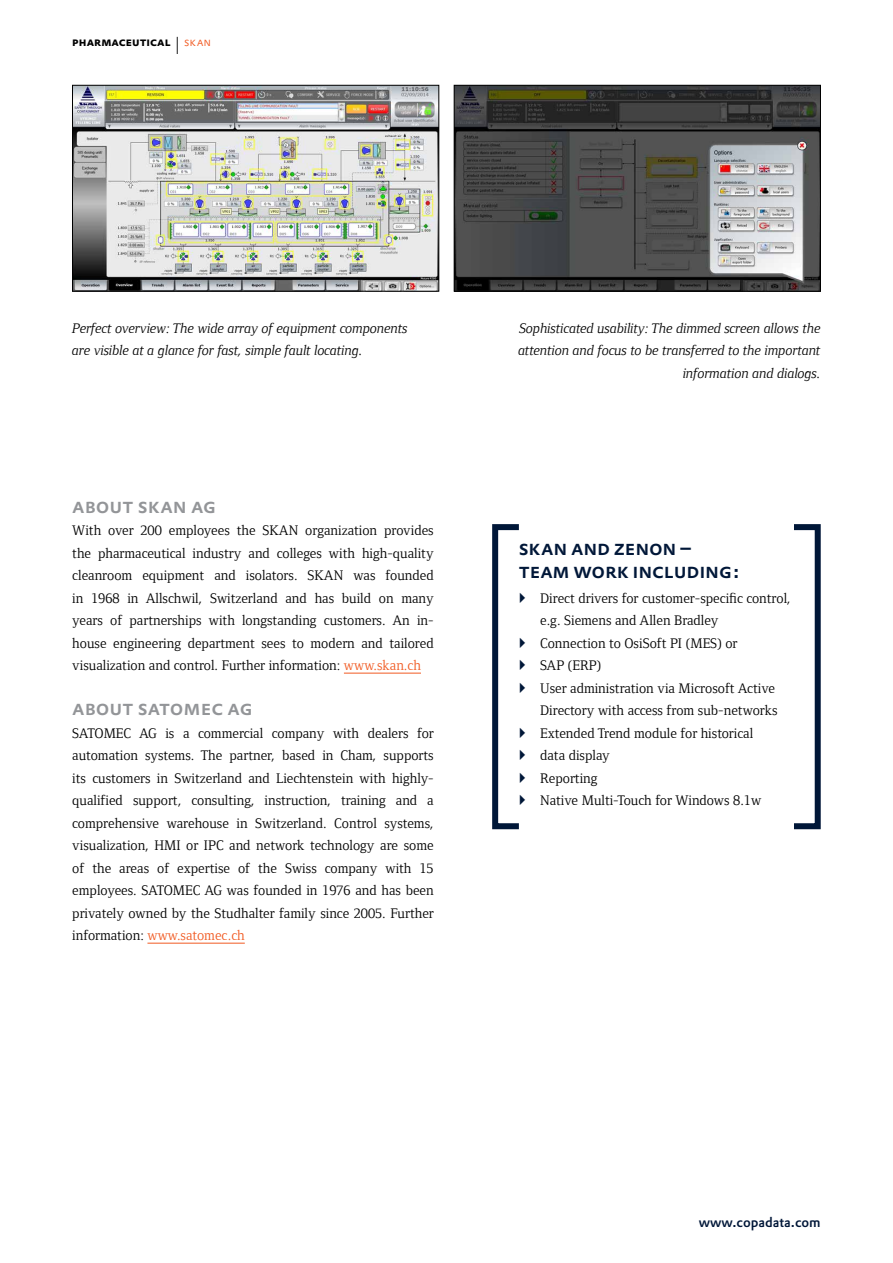
<style>
.page{position:relative;width:893px;height:1263px;background:#fff}
.page>*{position:absolute;margin:0;border:0;box-sizing:border-box;transform-origin:0 0}
.t1{font:500 21px/22.5px "DTL Prokyon TOT Caps";letter-spacing:-.01em;color:#001738}
.t2{font:500 21px "DTL Prokyon TOT Caps";color:#939598}
.t3{font:14.25px/22.5px "Foundry Form Serif";color:#000;text-align:justify}
.t4{font:14.25px/22.5px "Foundry Form Serif Italic OSF";color:#000;text-align:right}
.t5{font:500 13.5px "DTL Prokyon TOT";color:#001738}
.t6{font:700 12px "DTL Prokyon TOT Caps";letter-spacing:.005em;color:#000}
.s1{font-weight:300;font-size:24px}
.s2{font-weight:300;color:#f15a22}
.s3{color:#f15a22}
</style>
<div class="page">
<hr style="left:344px;top:673px;width:77px;height:1px;background:#f15a22">
<hr style="left:147px;top:943px;width:98px;height:1px;background:#f15a22">
<img style="left:456px;top:87px;width:363px;height:202px">
<div style="left:454px;top:85px;width:367px;height:206px;border:1px solid #000"></div>
<img style="left:74px;top:87px;width:363px;height:202px">
<div style="left:72px;top:85px;width:367px;height:206px;border:1px solid #000"></div>
<div style="left:791px;top:524px;width:30px;height:305px;border:6px solid #001738"></div>
<div style="left:492px;top:524px;width:30px;height:305px;border:6px solid #001738"></div>
<svg style="left:520px;top:592px;width:2px;height:11px"></svg>
<svg style="left:520px;top:637px;width:2px;height:11px"></svg>
<svg style="left:520px;top:660px;width:2px;height:10px"></svg>
<svg style="left:520px;top:682px;width:2px;height:11px"></svg>
<svg style="left:520px;top:727px;width:2px;height:11px"></svg>
<svg style="left:520px;top:750px;width:2px;height:10px"></svg>
<svg style="left:520px;top:772px;width:2px;height:11px"></svg>
<svg style="left:520px;top:795px;width:2px;height:10px"></svg>
<p class="t6" style="left:72px;top:34px;width:141px">pharmaceutical <span class="s1">I</span> <span class="s2">skan</span></p>
<p class="t4" style="left:72px;top:317px;width:337px;text-align:left">Perfect overview: The wide array of equipment components are visible at a glance for fast, simple fault locating.</p>
<h1 class="t2" style="left:72px;top:492px;width:145px">about skan ag</h1>
<p class="t3" style="left:72px;top:519px;width:363px">With over 200 employees the SKAN organization provides the pharmaceutical industry and colleges with high-quality cleanroom equipment and isolators. SKAN was founded in 1968 in Allschwil, Switzerland and has build on many years of partnerships with longstanding customers. An in&shy;house engineering department sees to modern and tailored visualization and control. Further information: <span class="s3">www.skan.ch</span></p>
<h1 class="t2" style="left:72px;top:694px;width:182px">about satomec ag</h1>
<p class="t3" style="left:72px;top:722px;width:363px">SATOMEC AG is a commercial company with dealers for automation systems. The partner, based in Cham, supports its customers in Switzerland and Liechtenstein with highly&shy;qualified support, consulting, instruction, training and a comprehensive warehouse in Switzerland. Control systems, visualization, HMI or IPC and network technology are some of the areas of expertise of the Swiss company with 15 employees. SATOMEC AG was founded in 1976 and has been privately owned by the Studhalter family since 2005. Further information: <span class="s3">www.satomec.ch</span></p>
<p class="t4" style="left:518px;top:317px;width:304px">Sophisticated usability: The dimmed screen allows the attention and focus to be transferred to the important information and dialogs.</p>
<h1 class="t1" style="left:519px;top:537px;width:223px">skan and zenon – team work including:</h1>
<p class="t3" style="left:540px;top:587px;width:252px;text-align:left">Direct drivers for customer-specific control, e.g. Siemens and Allen Bradley<br>Connection to OsiSoft PI (MES) or<br>SAP (ERP)<br>User administration via Microsoft Active<br>Directory with access from sub-networks<br>Extended Trend module for historical<br>data display<br>Reporting<br>Native Multi-Touch for Windows 8.1w</p>
<p class="t5" style="left:699px;top:1213px;width:124px">www.copadata.com</p>
</div>
